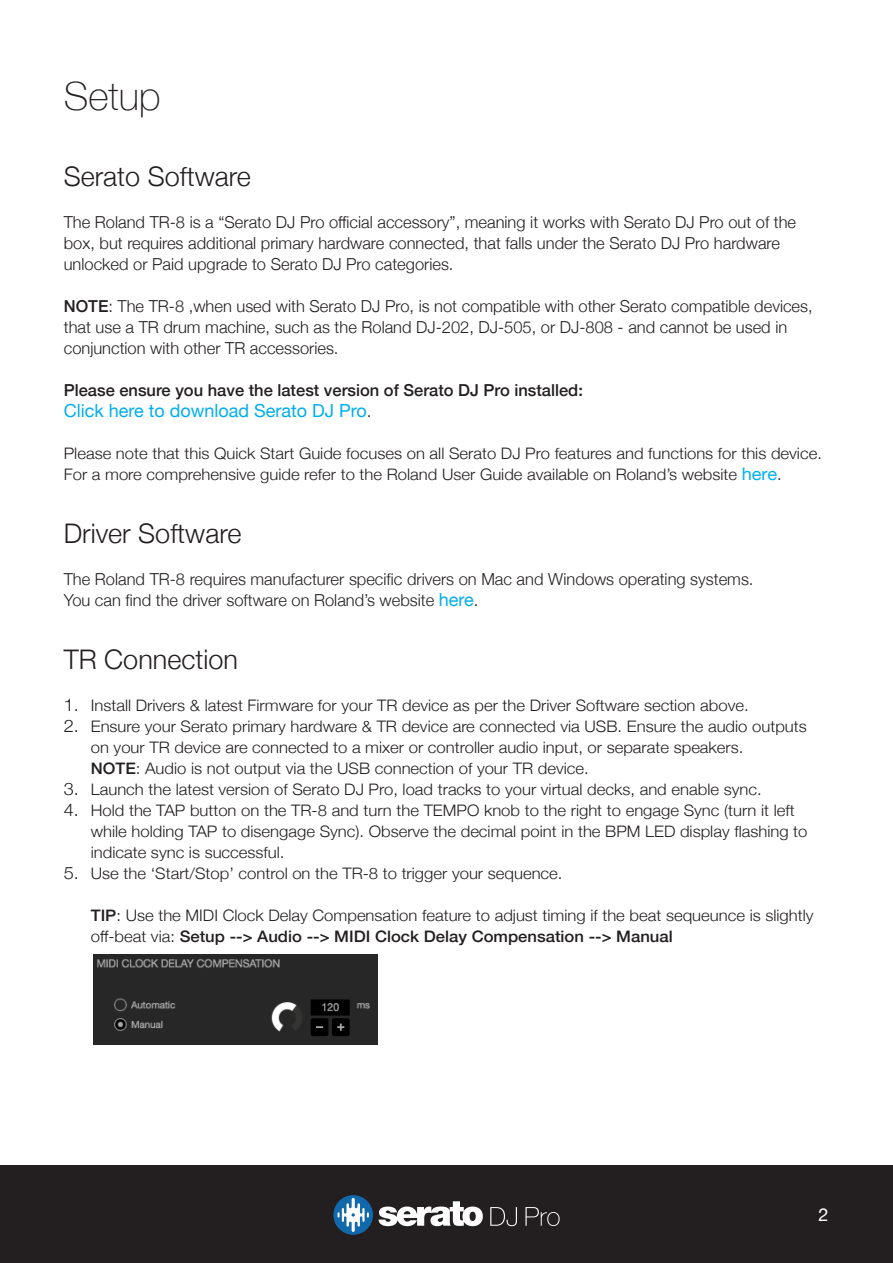
<style>
.page{position:relative;width:893px;height:1263px;background:#fff}
.page>*{position:absolute;margin:0;border:0;box-sizing:border-box;transform-origin:0 0}
.t1{font:100 39px "Helvetica Neue";color:#231f20}
.t2{font:300 27px "Helvetica Neue";color:#231f20}
.t3{font:18px "Helvetica Neue";color:#00aeef}
.t4{font:18px "Helvetica Neue";color:#fff}
.t5{font:300 16.5px/21px "Helvetica Neue";color:#231f20}
.t6{font:500 16.5px "Helvetica Neue";color:#231f20}
.t7{font:300 15.9px/21px "Helvetica Neue";color:#231f20;scale:1.05 1}
.s1{font-weight:500}
.s2{font-weight:300;font-size:16.5px;color:#231f20}
.s3{font-weight:400;font-size:17.25px;color:#00aeef}
.s4{font-weight:400;font-size:18px;color:#00aeef}
.s5{font-size:17.25px}
</style>
<div class="page">
<div style="left:0;top:1165px;width:893px;height:98px;background:#231f20"></div>
<svg style="left:379px;top:1201px;width:104px;height:25px"></svg>
<svg style="left:333px;top:1195px;width:40px;height:40px"></svg>
<svg style="left:525px;top:1207px;width:35px;height:19px"></svg>
<svg style="left:490px;top:1207px;width:27px;height:19px"></svg>
<img style="left:94px;top:954px;width:284px;height:90px">
<p class="t1" style="left:64px;top:66px;width:98px">Setup</p>
<p class="t2" style="left:64px;top:154px;width:189px">Serato Software</p>
<p class="t5" style="left:64px;top:210px;width:734px">The Roland TR-8 is a “Serato DJ Pro official accessory”, meaning it works with Serato DJ Pro out of the box, but requires additional primary hardware connected, that falls under the Serato DJ Pro hardware unlocked or Paid upgrade to Serato DJ Pro categories.</p>
<p class="t5" style="left:64px;top:294px;width:750px"><span class="s1">NOTE</span>: The TR-8 ,when used with Serato DJ Pro, is not compatible with other Serato compatible devices, that use a TR drum machine, such as the Roland DJ-202, DJ-505, or DJ-808 - and cannot be used in conjunction with other TR accessories.</p>
<p class="t6" style="left:64px;top:376px;width:521px">Please ensure you have the latest version of Serato DJ Pro installed:</p>
<p class="t3" style="left:64px;top:397px;width:309px">Click here to download Serato DJ Pro<span class="s2">.</span></p>
<p class="t7" style="left:64px;top:441px;width:724px">Please note that this Quick Start Guide focuses on all Serato DJ Pro features and functions for this device.<br>For a more comprehensive guide refer to the Roland User Guide available on Roland’s website <span class="s3">here</span>.</p>
<p class="t2" style="left:64px;top:511px;width:179px">Driver Software</p>
<p class="t5" style="left:64px;top:567px;width:691px">The Roland TR-8 requires manufacturer specific drivers on Mac and Windows operating systems.</p>
<p class="t5" style="left:64px;top:588px;width:416px">You can find the driver software on Roland’s website <span class="s4">here</span>.</p>
<p class="t2" style="left:64px;top:637px;width:176px">TR Connection</p>
<p class="t7" style="left:64px;top:693px;width:654px"><span class="s5">1.</span> Install Drivers &amp; latest Firmware for your TR device as per the Driver Software section above.</p>
<p class="t7" style="left:91px;top:714px;width:683px;text-indent:-27px"><span class="s5">2.</span> Ensure your Serato primary hardware &amp; TR device are connected via USB. Ensure the audio outputs on your TR device are connected to a mixer or controller audio input, or separate speakers.<br><span class="s1">NOTE</span>: Audio is not output via the USB connection of your TR device.</p>
<p class="t7" style="left:64px;top:777px;width:666px"><span class="s5">3.</span> Launch the latest version of Serato DJ Pro, load tracks to your virtual decks, and enable sync.</p>
<p class="t7" style="left:91px;top:798px;width:684px;text-indent:-27px"><span class="s5">4.</span> Hold the TAP button on the TR-8 and turn the TEMPO knob to the right to engage Sync (turn it left while holding TAP to disengage Sync). Observe the decimal point in the BPM LED display flashing to indicate sync is successful.</p>
<p class="t7" style="left:64px;top:861px;width:476px"><span class="s5">5.</span> Use the ‘Start/Stop’ control on the TR-8 to trigger your sequence.</p>
<p class="t7" style="left:91px;top:903px;width:690px"><span class="s1">TIP</span>: Use the MIDI Clock Delay Compensation feature to adjust timing if the beat sequeunce is slightly off-beat via: <span class="s1">Setup --&gt; Audio --&gt; MIDI Clock Delay Compensation --&gt; Manual</span></p>
<p class="t4" style="left:818px;top:1202px;width:12px">2</p>
</div>
